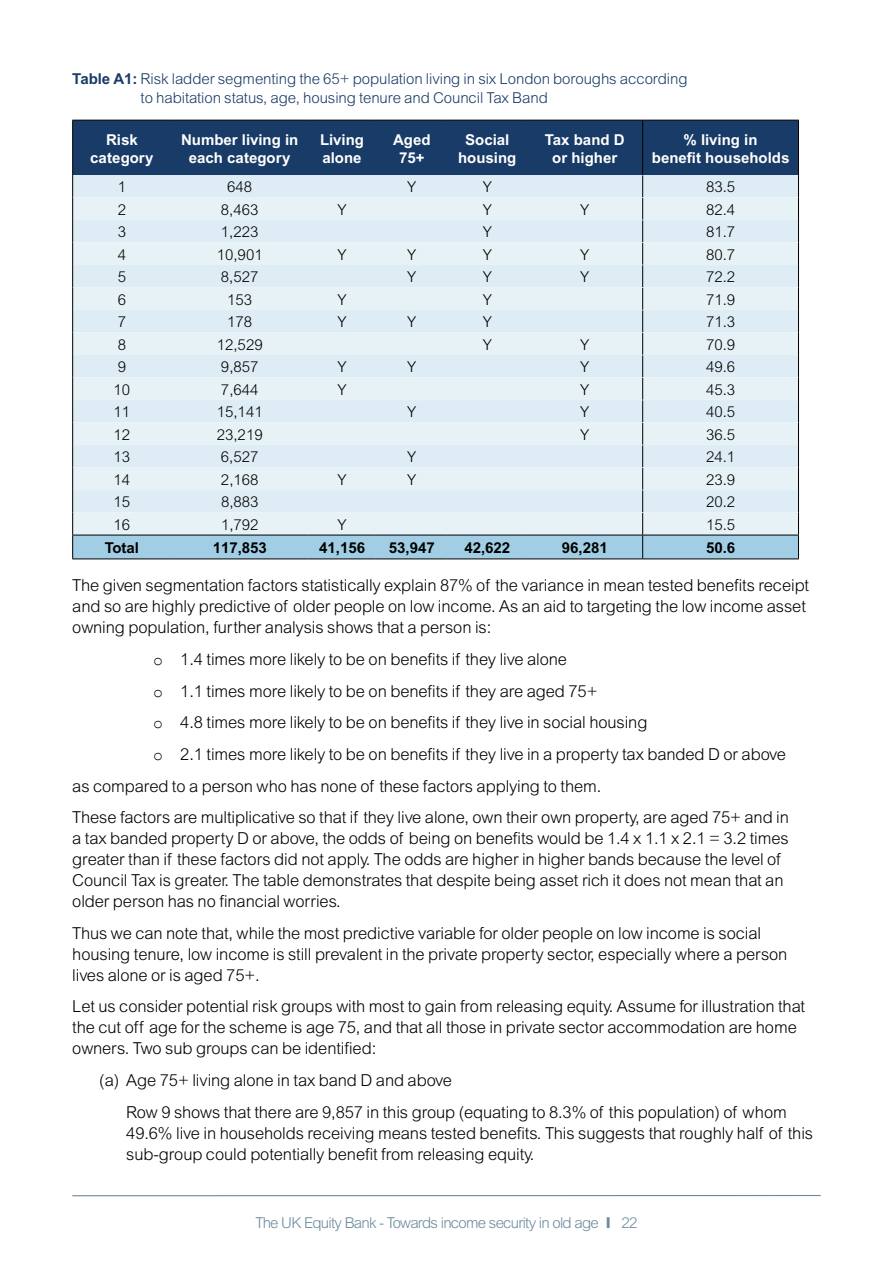
<style>
.page{position:relative;width:893px;height:1263px;background:#fff}
.page>*{position:absolute;margin:0;border:0;box-sizing:border-box;transform-origin:0 0}
.t1{font:300 16.5px/21px "Arial";letter-spacing:-.005em;color:#000}
.t2{font:300 15px "Arial";color:#000}
.t3{font:300 15px/19px "Arial";letter-spacing:-.005em;color:#193b67}
.t4{font:700 15px/18px "Arial";color:#fff;text-align:center}
.t5{font:300 15px "Arial";letter-spacing:-.05em;color:#6b8b9c}
.t6{font:700 15px "Arial";color:#000}
.s1{font-weight:700}
.s2{font-family:"Courier New";font-weight:400}
.s3{font-weight:800}
</style>
<div class="page">
<hr style="left:72px;top:1195px;width:749px;height:1px;background:#6b8b9c">
<svg style="left:72px;top:121px;width:727px;height:437px;background:#c4d6e1"></svg>
<hr style="left:72px;top:120px;width:99px;height:1px;background:#000">
<hr style="left:171px;top:120px;width:137px;height:1px;background:#000">
<hr style="left:308px;top:120px;width:68px;height:1px;background:#000">
<hr style="left:376px;top:120px;width:72px;height:1px;background:#000">
<hr style="left:448px;top:120px;width:79px;height:1px;background:#000">
<hr style="left:527px;top:120px;width:116px;height:1px;background:#000">
<hr style="left:643px;top:120px;width:156px;height:1px;background:#000">
<hr style="left:72px;top:558px;width:99px;height:1px;background:#000">
<hr style="left:171px;top:558px;width:137px;height:1px;background:#000">
<hr style="left:308px;top:558px;width:68px;height:1px;background:#000">
<hr style="left:376px;top:558px;width:72px;height:1px;background:#000">
<hr style="left:448px;top:558px;width:79px;height:1px;background:#000">
<hr style="left:527px;top:558px;width:116px;height:1px;background:#000">
<hr style="left:643px;top:558px;width:156px;height:1px;background:#000">
<p class="t3" style="left:141px;top:69px;width:548px;text-indent:-68px"><span class="s1">Table A1:</span> Risk ladder segmenting the 65+ population living in six London boroughs according to habitation status, age, housing tenure and Council Tax Band</p>
<p class="t4" style="left:90px;top:130px;width:65px">Risk category</p>
<p class="t4" style="left:181px;top:130px;width:119px">Number living in each category</p>
<p class="t4" style="left:320px;top:130px;width:46px;text-align:left">Living alone</p>
<p class="t4" style="left:393px;top:130px;width:39px">Aged<br>75+</p>
<p class="t4" style="left:458px;top:130px;width:60px">Social housing</p>
<p class="t4" style="left:545px;top:130px;width:81px">Tax band D or higher</p>
<p class="t4" style="left:652px;top:130px;width:139px">% living in<br>benefit households</p>
<p class="t2" style="left:118px;top:179px;width:10px">1</p>
<p class="t2" style="left:227px;top:179px;width:27px">648</p>
<p class="t2" style="left:407px;top:179px;width:11px">Y</p>
<p class="t2" style="left:483px;top:179px;width:11px">Y</p>
<p class="t2" style="left:706px;top:179px;width:31px">83.5</p>
<p class="t2" style="left:118px;top:201px;width:10px">2</p>
<p class="t2" style="left:221px;top:201px;width:39px">8,463</p>
<p class="t2" style="left:337px;top:201px;width:11px">Y</p>
<p class="t2" style="left:483px;top:201px;width:11px">Y</p>
<p class="t2" style="left:580px;top:201px;width:11px">Y</p>
<p class="t2" style="left:706px;top:201px;width:31px">82.4</p>
<p class="t2" style="left:118px;top:224px;width:10px">3</p>
<p class="t2" style="left:221px;top:224px;width:39px">1,223</p>
<p class="t2" style="left:483px;top:224px;width:11px">Y</p>
<p class="t2" style="left:706px;top:224px;width:31px">81.7</p>
<p class="t2" style="left:118px;top:246px;width:10px">4</p>
<p class="t2" style="left:217px;top:246px;width:47px">10,901</p>
<p class="t2" style="left:337px;top:246px;width:11px">Y</p>
<p class="t2" style="left:407px;top:246px;width:11px">Y</p>
<p class="t2" style="left:483px;top:246px;width:11px">Y</p>
<p class="t2" style="left:580px;top:246px;width:11px">Y</p>
<p class="t2" style="left:706px;top:246px;width:31px">80.7</p>
<p class="t2" style="left:118px;top:269px;width:10px">5</p>
<p class="t2" style="left:221px;top:269px;width:39px">8,527</p>
<p class="t2" style="left:407px;top:269px;width:11px">Y</p>
<p class="t2" style="left:483px;top:269px;width:11px">Y</p>
<p class="t2" style="left:580px;top:269px;width:11px">Y</p>
<p class="t2" style="left:706px;top:269px;width:31px">72.2</p>
<p class="t2" style="left:118px;top:291px;width:10px">6</p>
<p class="t2" style="left:227px;top:291px;width:27px">153</p>
<p class="t2" style="left:337px;top:291px;width:11px">Y</p>
<p class="t2" style="left:483px;top:291px;width:11px">Y</p>
<p class="t2" style="left:706px;top:291px;width:31px">71.9</p>
<p class="t2" style="left:118px;top:314px;width:10px">7</p>
<p class="t2" style="left:227px;top:314px;width:27px">178</p>
<p class="t2" style="left:337px;top:314px;width:11px">Y</p>
<p class="t2" style="left:407px;top:314px;width:11px">Y</p>
<p class="t2" style="left:483px;top:314px;width:11px">Y</p>
<p class="t2" style="left:706px;top:314px;width:31px">71.3</p>
<p class="t2" style="left:118px;top:336px;width:10px">8</p>
<p class="t2" style="left:217px;top:336px;width:47px">12,529</p>
<p class="t2" style="left:483px;top:336px;width:11px">Y</p>
<p class="t2" style="left:580px;top:336px;width:11px">Y</p>
<p class="t2" style="left:706px;top:336px;width:31px">70.9</p>
<p class="t2" style="left:118px;top:359px;width:10px">9</p>
<p class="t2" style="left:221px;top:359px;width:39px">9,857</p>
<p class="t2" style="left:337px;top:359px;width:11px">Y</p>
<p class="t2" style="left:407px;top:359px;width:11px">Y</p>
<p class="t2" style="left:580px;top:359px;width:11px">Y</p>
<p class="t2" style="left:706px;top:359px;width:31px">49.6</p>
<p class="t2" style="left:114px;top:381px;width:18px">10</p>
<p class="t2" style="left:221px;top:381px;width:39px">7,644</p>
<p class="t2" style="left:337px;top:381px;width:11px">Y</p>
<p class="t2" style="left:580px;top:381px;width:11px">Y</p>
<p class="t2" style="left:706px;top:381px;width:31px">45.3</p>
<p class="t2" style="left:114px;top:404px;width:18px">11</p>
<p class="t2" style="left:217px;top:404px;width:47px">15,141</p>
<p class="t2" style="left:407px;top:404px;width:11px">Y</p>
<p class="t2" style="left:580px;top:404px;width:11px">Y</p>
<p class="t2" style="left:706px;top:404px;width:31px">40.5</p>
<p class="t2" style="left:114px;top:426px;width:18px">12</p>
<p class="t2" style="left:217px;top:426px;width:47px">23,219</p>
<p class="t2" style="left:580px;top:426px;width:11px">Y</p>
<p class="t2" style="left:706px;top:426px;width:31px">36.5</p>
<p class="t2" style="left:114px;top:449px;width:18px">13</p>
<p class="t2" style="left:221px;top:449px;width:39px">6,527</p>
<p class="t2" style="left:407px;top:449px;width:11px">Y</p>
<p class="t2" style="left:706px;top:449px;width:31px">24.1</p>
<p class="t2" style="left:114px;top:471px;width:18px">14</p>
<p class="t2" style="left:221px;top:471px;width:39px">2,168</p>
<p class="t2" style="left:337px;top:471px;width:11px">Y</p>
<p class="t2" style="left:407px;top:471px;width:11px">Y</p>
<p class="t2" style="left:706px;top:471px;width:31px">23.9</p>
<p class="t2" style="left:114px;top:494px;width:18px">15</p>
<p class="t2" style="left:221px;top:494px;width:39px">8,883</p>
<p class="t2" style="left:706px;top:494px;width:31px">20.2</p>
<p class="t2" style="left:114px;top:516px;width:18px">16</p>
<p class="t2" style="left:221px;top:516px;width:39px">1,792</p>
<p class="t2" style="left:337px;top:516px;width:11px">Y</p>
<p class="t2" style="left:706px;top:516px;width:31px">15.5</p>
<p class="t6" style="left:105px;top:539px;width:36px">Total</p>
<p class="t6" style="left:213px;top:539px;width:56px">117,853</p>
<p class="t6" style="left:319px;top:539px;width:47px">41,156</p>
<p class="t6" style="left:389px;top:539px;width:47px">53,947</p>
<p class="t6" style="left:464px;top:539px;width:47px">42,622</p>
<p class="t6" style="left:562px;top:539px;width:47px">96,281</p>
<p class="t6" style="left:706px;top:539px;width:31px">50.6</p>
<p class="t1" style="left:72px;top:575px;width:738px">The given segmentation factors statistically explain 87% of the variance in mean tested benefits receipt and so are highly predictive of older people on low income. As an aid to targeting the low income asset owning population, further analysis shows that a person is:</p>
<p class="t1" style="left:153px;top:649px;width:415px"><span class="s2">o</span> 1.4 times more likely to be on benefits if they live alone</p>
<p class="t1" style="left:153px;top:680px;width:446px"><span class="s2">o</span> 1.1 times more likely to be on benefits if they are aged 75+</p>
<p class="t1" style="left:153px;top:712px;width:496px"><span class="s2">o</span> 4.8 times more likely to be on benefits if they live in social housing</p>
<p class="t1" style="left:153px;top:743px;width:634px"><span class="s2">o</span> 2.1 times more likely to be on benefits if they live in a property tax banded D or above</p>
<p class="t1" style="left:72px;top:775px;width:531px">as compared to a person who has none of these factors applying to them.</p>
<p class="t1" style="left:72px;top:807px;width:718px">These factors are multiplicative so that if they live alone, own their own property, are aged 75+ and in</p>
<p class="t1" style="left:72px;top:828px;width:718px">a tax banded property D or above, the odds of being on benefits would be 1.4 x 1.1 x 2.1 = 3.2 times greater than if these factors did not apply. The odds are higher in higher bands because the level of Council Tax is greater. The table demonstrates that despite being asset rich it does not mean that an older person has no financial worries.</p>
<p class="t1" style="left:72px;top:922px;width:717px">Thus we can note that, while the most predictive variable for older people on low income is social housing tenure, low income is still prevalent in the private property sector, especially where a person lives alone or is aged 75+.</p>
<p class="t1" style="left:72px;top:996px;width:734px">Let us consider potential risk groups with most to gain from releasing equity. Assume for illustration that the cut off age for the scheme is age 75, and that all those in private sector accommodation are home owners. Two sub groups can be identified:</p>
<p class="t1" style="left:126px;top:1064px;width:662px;line-height:31.7px;text-indent:-27px">(a) Age 75+ living alone in tax band D and above<br>Row 9 shows that there are 9,857 in this group (equating to 8.3% of this population) of whom</p>
<p class="t1" style="left:126px;top:1122px;width:688px">49.6% live in households receiving means tested benefits. This suggests that roughly half of this sub-group could potentially benefit from releasing equity.</p>
<p class="t5" style="left:255px;top:1214px;width:384px">The UK Equity Bank - Towards income security in old age <span class="s3">I</span> 22</p>
</div>
